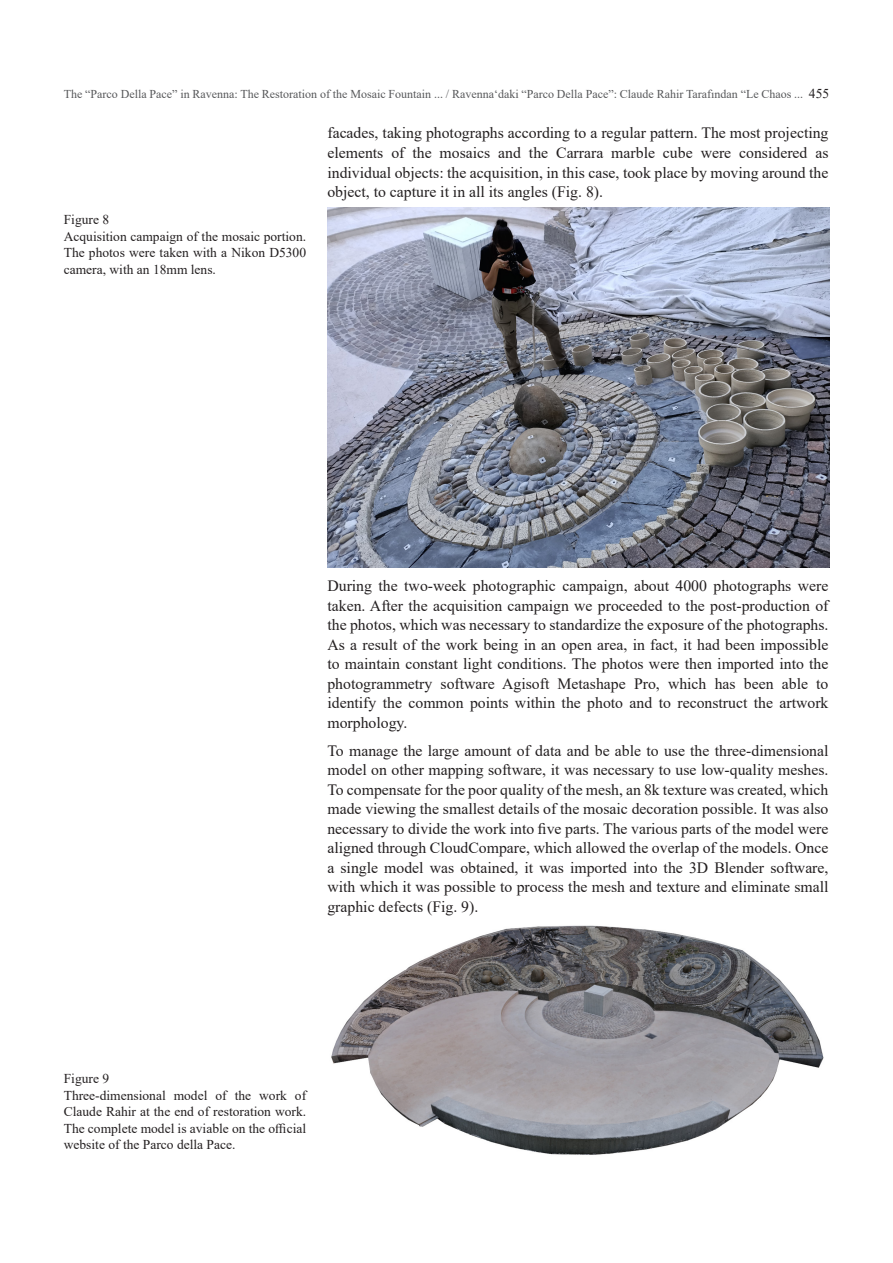
<style>
.page{position:relative;width:893px;height:1263px;background:#fff}
.page>*{position:absolute;margin:0;border:0;box-sizing:border-box;transform-origin:0 0}
.JMR_Metin{font:15.75px/19.5px "Times New Roman";color:#231f20;text-align:justify}
.JMR_Resimaltı{font:13.5px/16.5px "Times New Roman";color:#231f20;text-align:justify}
.JMR_Sayfa_Üst_Başlık{font:12px "Times New Roman";color:#57585a}
.s1{font-size:13.5px;color:#231f20}
</style>
<div class="page">
<img style="left:327px;top:208px;width:502px;height:359px">
<img style="left:331px;top:925px;width:493px;height:230px">
<p class="JMR_Sayfa_Üst_Başlık" style="left:64px;top:85px;width:767px">The “Parco Della Pace” in Ravenna: The Restoration of the Mosaic Fountain ... / Ravenna‘daki “Parco Della Pace”: Claude Rahir Tarafından “Le Chaos ... <span class="s1">455</span></p>
<p class="JMR_Resimaltı" style="left:64px;top:211px;width:47px">Figure 8</p>
<p class="JMR_Resimaltı" style="left:64px;top:228px;width:244px">Acquisition campaign of the mosaic portion.<br>The photos were taken with a Nikon D5300 camera, with an 18mm lens.</p>
<p class="JMR_Metin" style="left:327px;top:123px;width:503px">facades, taking photographs according to a regular pattern. The most projecting elements of the mosaics and the Carrara marble cube were considered as individual objects: the acquisition, in this case, took place by moving around the object, to capture it in all its angles (Fig. 8).</p>
<p class="JMR_Metin" style="left:327px;top:576px;width:503px">During the two-week photographic campaign, about 4000 photographs were taken. After the acquisition campaign we proceeded to the post-production of the photos, which was necessary to standardize the exposure of the photographs.<br>As a result of the work being in an open area, in fact, it had been impossible to maintain constant light conditions. The photos were then imported into the photogrammetry software Agisoft Metashape Pro, which has been able to identify the common points within the photo and to reconstruct the artwork morphology.</p>
<p class="JMR_Metin" style="left:327px;top:740px;width:503px">To manage the large amount of data and be able to use the three-dimensional model on other mapping software, it was necessary to use low-quality meshes.<br>To compensate for the poor quality of the mesh, an 8k texture was created, which made viewing the smallest details of the mosaic decoration possible. It was also necessary to divide the work into five parts. The various parts of the model were aligned through CloudCompare, which allowed the overlap of the models. Once a single model was obtained, it was imported into the 3D Blender software, with which it was possible to process the mesh and texture and eliminate small graphic defects (Fig. 9).</p>
<p class="JMR_Resimaltı" style="left:64px;top:1070px;width:47px">Figure 9</p>
<p class="JMR_Resimaltı" style="left:64px;top:1087px;width:244px">Three-dimensional model of the work of Claude Rahir at the end of restoration work.<br>The complete model is aviable on the official website of the Parco della Pace.</p>
</div>
